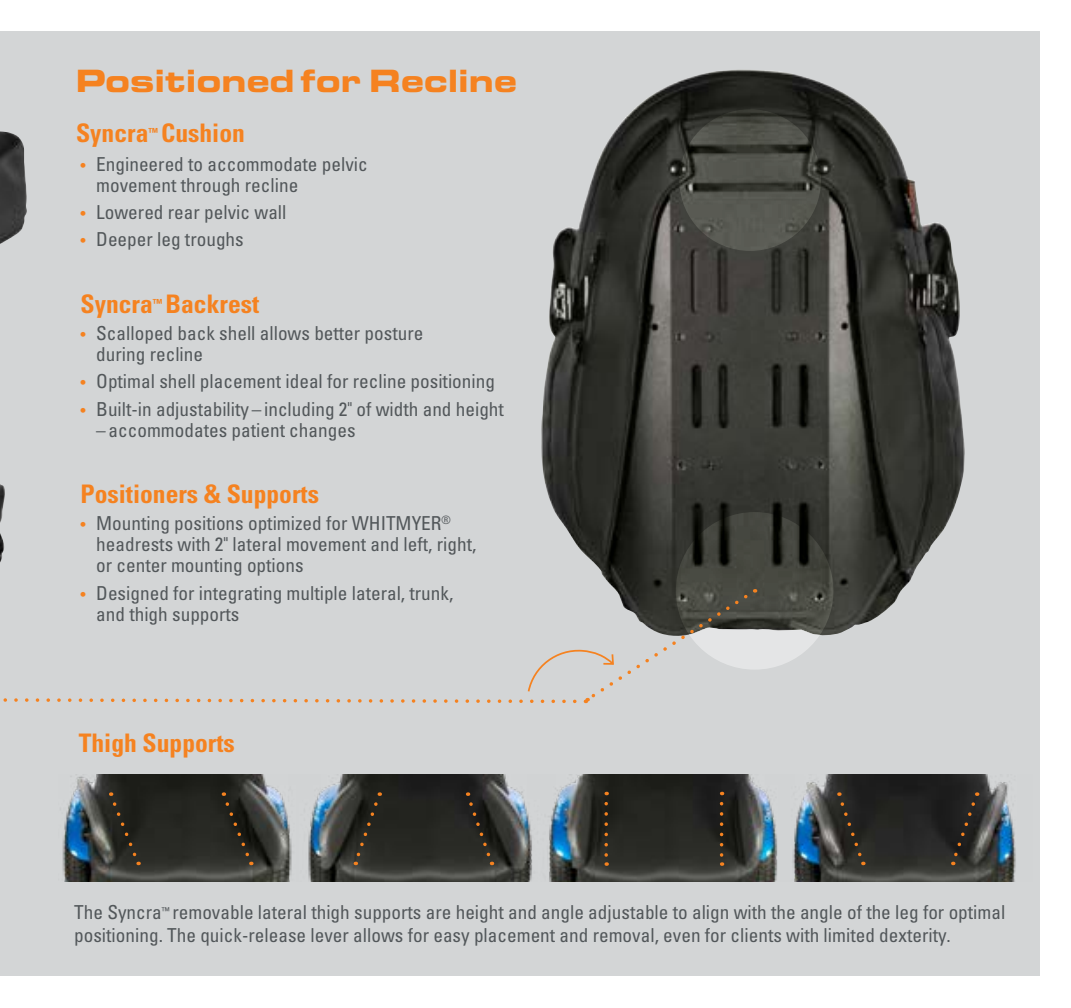
<style>
.page{position:relative;width:1071px;height:1008px;background:#fff}
.page>*{position:absolute;margin:0;border:0;box-sizing:border-box;transform-origin:0 0}
.t1{font:30.8px "Eurostile LT Std Bold Ex 2";color:#f58220}
.t2{font:700 condensed 25.55px "Univers LT Std";color:#f58220}
.t3{font:condensed 19.25px/21px "Univers LT Std";color:#52575a}
.t4{font:700 condensed 11.2px "Univers LT Std";color:#f58220}
.s1{font-size:15.75px;color:#f58220}
</style>
<div class="page">
<div style="left:0;top:32px;width:1040px;height:944px;background:#d3d5d6"></div>
<img style="left:320px;top:774px;width:207px;height:108px">
<img style="left:794px;top:774px;width:222px;height:108px">
<img style="left:527px;top:774px;width:267px;height:108px">
<img style="left:62px;top:774px;width:258px;height:108px">
<svg style="left:110px;top:792px;width:31px;height:73px;background:#2b281f"></svg>
<svg style="left:223px;top:792px;width:30px;height:73px;background:#2b2820"></svg>
<svg style="left:467px;top:792px;width:27px;height:73px;background:#2d2921"></svg>
<svg style="left:838px;top:792px;width:28px;height:73px;background:#2f2b24"></svg>
<svg style="left:950px;top:792px;width:28px;height:73px;background:#2d2824"></svg>
<svg style="left:353px;top:792px;width:27px;height:73px;background:#2e2a22"></svg>
<svg style="left:604px;top:804px;width:4px;height:62px"></svg>
<svg style="left:720px;top:804px;width:3px;height:62px"></svg>
<img style="left:0;top:131px;width:27px;height:431px">
<img style="left:541px;top:70px;width:424px;height:566px">
<svg style="left:679px;top:109px;width:142px;height:142px;background:#4d4e47"></svg>
<svg style="left:676px;top:512px;width:157px;height:158px;background:#54554f"></svg>
<svg style="left:3px;top:589px;width:753px;height:115px"></svg>
<h1 class="t1" style="left:76px;top:60px;width:443px">Positioned for Recline</h1>
<h2 class="t2" style="left:76px;top:117px;width:74px">Syncra</h2>
<p class="t4" style="left:148px;top:125px;width:11px">™</p>
<h2 class="t2" style="left:161px;top:117px;width:85px">Cushion</h2>
<p class="t3" style="left:96px;top:153px;width:273px;text-indent:-16px"><span class="s1">•</span> Engineered to accommodate pelvic movement through recline</p>
<p class="t3" style="left:80px;top:201px;width:208px"><span class="s1">•</span> Lowered rear pelvic wall</p>
<p class="t3" style="left:80px;top:229px;width:165px"><span class="s1">•</span> Deeper leg troughs</p>
<h2 class="t2" style="left:80px;top:288px;width:74px">Syncra</h2>
<p class="t4" style="left:153px;top:296px;width:11px">™</p>
<h2 class="t2" style="left:166px;top:288px;width:95px">Backrest</h2>
<p class="t3" style="left:96px;top:322px;width:329px;text-indent:-16px"><span class="s1">•</span> Scalloped back shell allows better posture during recline</p>
<p class="t3" style="left:80px;top:371px;width:416px"><span class="s1">•</span> Optimal shell placement ideal for recline positioning</p>
<p class="t3" style="left:80px;top:398px;width:425px"><span class="s1">•</span> Built-in adjustability – including 2" of width and height</p>
<p class="t3" style="left:96px;top:419px;width:261px">– accommodates patient changes</p>
<h2 class="t2" style="left:80px;top:478px;width:240px">Positioners &amp; Supports</h2>
<p class="t3" style="left:96px;top:513px;width:382px;text-indent:-16px"><span class="s1">•</span> Mounting positions optimized for WHITMYER<sup>® </sup>headrests with 2" lateral movement and left, right, or center mounting options</p>
<p class="t3" style="left:96px;top:582px;width:359px;text-indent:-16px"><span class="s1">•</span> Designed for integrating multiple lateral, trunk, and thigh supports</p>
<h2 class="t2" style="left:79px;top:728px;width:158px">Thigh Supports</h2>
<p class="t3" style="left:74px;top:901px;width:933px;line-height:23.1px">The Syncra<sup>™</sup> removable lateral thigh supports are height and angle adjustable to align with the angle of the leg for optimal positioning. The quick-release lever allows for easy placement and removal, even for clients with limited dexterity.</p>
</div>
